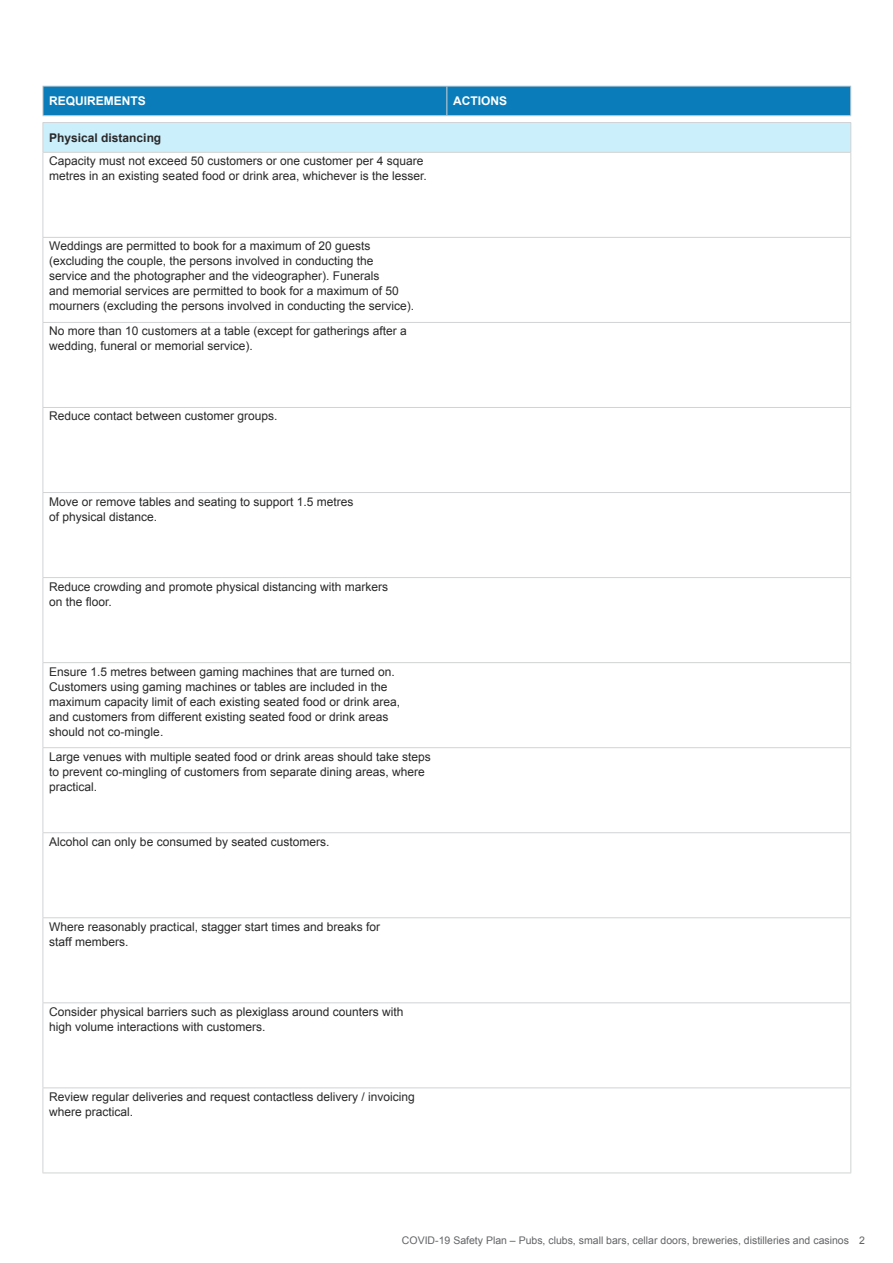
<style>
.page{position:relative;width:893px;height:1263px;background:#fff}
.page>*{position:absolute;margin:0;border:0;box-sizing:border-box;transform-origin:0 0}
.Bodycopy{font:12px/15px "Arial";color:#292829}
.A-Heading_for_inform{font:700 12px "Arial";color:#fff}
.H4_Sub_heading_bold{font:700 12px "Arial";color:#292829}
.t1{font:10.5px "Arial";color:#636466}
</style>
<div class="page">
<div style="left:43px;top:86px;width:808px;height:29px;background:#0a7cb9"></div>
<hr style="left:43px;top:115px;width:404px;height:1px;background:#dcdcdc">
<hr style="left:447px;top:115px;width:404px;height:1px;background:#dcdcdc">
<div style="left:43px;top:123px;width:808px;height:29px;background:#cceffc"></div>
<hr style="left:43px;top:153px;width:1px;height:84px;background:#d1d3d4">
<hr style="left:850px;top:153px;width:1px;height:84px;background:#d1d3d4">
<hr style="left:43px;top:237px;width:808px;height:1px;background:#d1d3d4">
<hr style="left:43px;top:238px;width:1px;height:84px;background:#d1d3d4">
<hr style="left:850px;top:238px;width:1px;height:84px;background:#d1d3d4">
<hr style="left:43px;top:322px;width:808px;height:1px;background:#d1d3d4">
<hr style="left:43px;top:323px;width:1px;height:84px;background:#d1d3d4">
<hr style="left:850px;top:323px;width:1px;height:84px;background:#d1d3d4">
<hr style="left:43px;top:407px;width:808px;height:1px;background:#d1d3d4">
<hr style="left:43px;top:408px;width:1px;height:84px;background:#d1d3d4">
<hr style="left:850px;top:408px;width:1px;height:84px;background:#d1d3d4">
<hr style="left:43px;top:492px;width:808px;height:1px;background:#d1d3d4">
<hr style="left:43px;top:493px;width:1px;height:84px;background:#d1d3d4">
<hr style="left:850px;top:493px;width:1px;height:84px;background:#d1d3d4">
<hr style="left:43px;top:577px;width:808px;height:1px;background:#d1d3d4">
<hr style="left:43px;top:578px;width:1px;height:84px;background:#d1d3d4">
<hr style="left:850px;top:578px;width:1px;height:84px;background:#d1d3d4">
<hr style="left:43px;top:662px;width:808px;height:1px;background:#d1d3d4">
<hr style="left:43px;top:663px;width:1px;height:84px;background:#d1d3d4">
<hr style="left:850px;top:663px;width:1px;height:84px;background:#d1d3d4">
<hr style="left:43px;top:747px;width:808px;height:1px;background:#d1d3d4">
<hr style="left:43px;top:748px;width:1px;height:84px;background:#d1d3d4">
<hr style="left:850px;top:748px;width:1px;height:84px;background:#d1d3d4">
<hr style="left:43px;top:832px;width:808px;height:1px;background:#d1d3d4">
<hr style="left:43px;top:833px;width:1px;height:84px;background:#d1d3d4">
<hr style="left:850px;top:833px;width:1px;height:84px;background:#d1d3d4">
<hr style="left:43px;top:917px;width:808px;height:1px;background:#d1d3d4">
<hr style="left:43px;top:918px;width:1px;height:84px;background:#d1d3d4">
<hr style="left:850px;top:918px;width:1px;height:84px;background:#d1d3d4">
<hr style="left:43px;top:1002px;width:808px;height:1px;background:#d1d3d4">
<hr style="left:43px;top:1003px;width:1px;height:84px;background:#d1d3d4">
<hr style="left:850px;top:1003px;width:1px;height:84px;background:#d1d3d4">
<hr style="left:43px;top:1087px;width:808px;height:1px;background:#d1d3d4">
<hr style="left:43px;top:1088px;width:1px;height:84px;background:#d1d3d4">
<hr style="left:850px;top:1088px;width:1px;height:84px;background:#d1d3d4">
<hr style="left:43px;top:1172px;width:808px;height:1px;background:#d1d3d4">
<hr style="left:43px;top:122px;width:808px;height:1px;background:#d1d3d4">
<svg style="left:43px;top:123px;width:1px;height:29px"></svg>
<hr style="left:43px;top:152px;width:808px;height:1px;background:#d1d3d4">
<svg style="left:850px;top:123px;width:1px;height:29px"></svg>
<p class="A-Heading_for_inform" style="left:49px;top:93px;width:98px">REQUIREMENTS</p>
<p class="A-Heading_for_inform" style="left:453px;top:93px;width:55px">ACTIONS</p>
<p class="H4_Sub_heading_bold" style="left:49px;top:130px;width:114px">Physical distancing</p>
<p class="Bodycopy" style="left:49px;top:154px;width:379px">Capacity must not exceed 50 customers or one customer per 4 square metres in an existing seated food or drink area, whichever is the lesser.</p>
<p class="Bodycopy" style="left:49px;top:239px;width:366px">Weddings are permitted to book for a maximum of 20 guests (excluding the couple, the persons involved in conducting the service and the photographer and the videographer). Funerals<br>and memorial services are permitted to book for a maximum of 50 mourners (excluding the persons involved in conducting the service).</p>
<p class="Bodycopy" style="left:49px;top:324px;width:359px">No more than 10 customers at a table (except for gatherings after a wedding, funeral or memorial service).</p>
<p class="Bodycopy" style="left:49px;top:409px;width:230px">Reduce contact between customer groups.</p>
<p class="Bodycopy" style="left:49px;top:494px;width:306px">Move or remove tables and seating to support 1.5 metres of physical distance.</p>
<p class="Bodycopy" style="left:49px;top:579px;width:340px">Reduce crowding and promote physical distancing with markers on the floor.</p>
<p class="Bodycopy" style="left:49px;top:664px;width:352px">Ensure 1.5 metres between gaming machines that are turned on.<br>Customers using gaming machines or tables are included in the maximum capacity limit of each existing seated food or drink area, and customers from different existing seated food or drink areas should not co-mingle.</p>
<p class="Bodycopy" style="left:49px;top:749px;width:383px">Large venues with multiple seated food or drink areas should take steps to prevent co-mingling of customers from separate dining areas, where practical.</p>
<p class="Bodycopy" style="left:49px;top:834px;width:282px">Alcohol can only be consumed by seated customers.</p>
<p class="Bodycopy" style="left:49px;top:919px;width:332px">Where reasonably practical, stagger start times and breaks for staff members.</p>
<p class="Bodycopy" style="left:49px;top:1004px;width:356px">Consider physical barriers such as plexiglass around counters with high volume interactions with customers.</p>
<p class="Bodycopy" style="left:49px;top:1089px;width:367px">Review regular deliveries and request contactless delivery / invoicing where practical.</p>
<p class="t1" style="left:402px;top:1234px;width:465px">COVID-19 Safety Plan – Pubs, clubs, small bars, cellar doors, breweries, distilleries and casinos 2</p>
</div>
